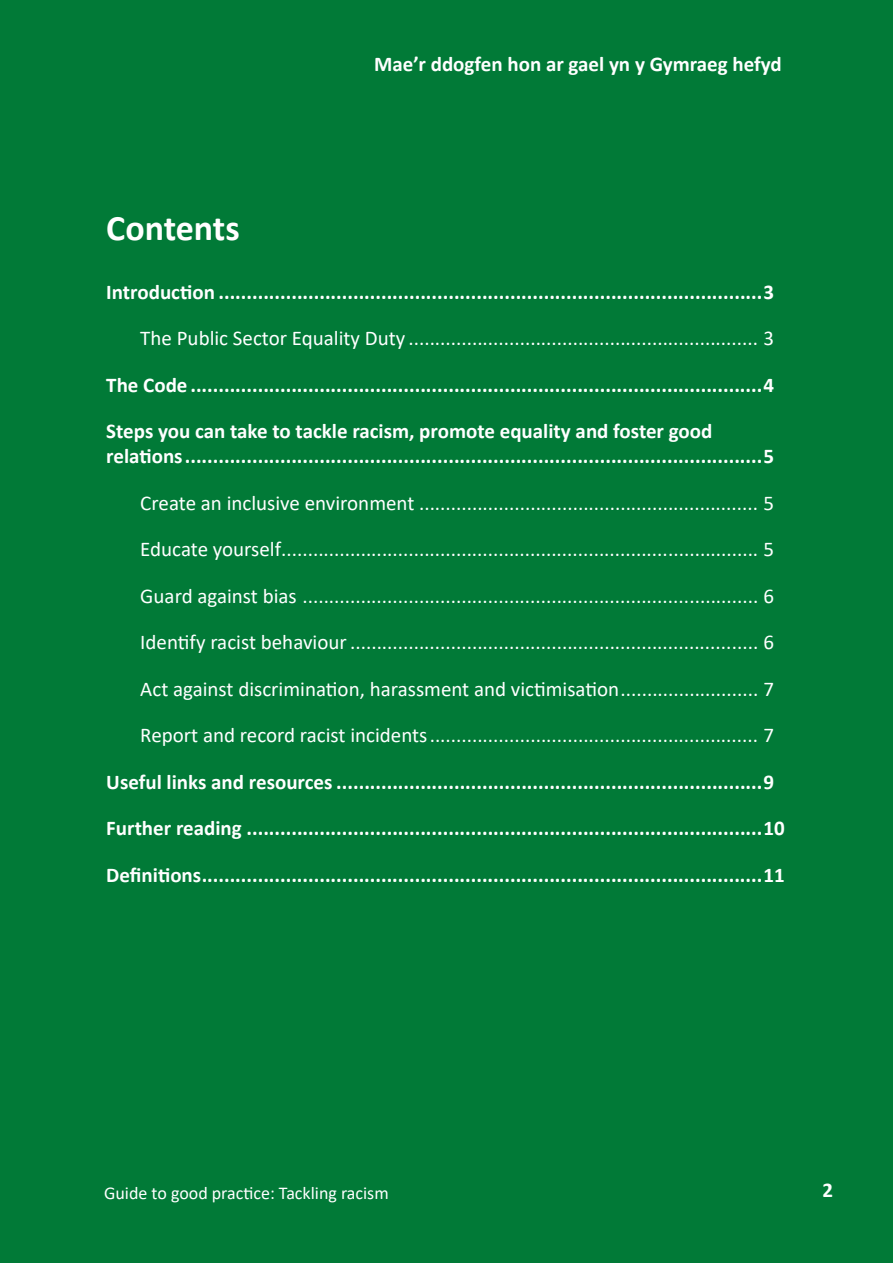
<style>
.page{position:relative;width:893px;height:1263px;background:#017a37}
.page>*{position:absolute;margin:0;border:0;box-sizing:border-box;transform-origin:0 0}
.t1{font:700 36px "Calibri";color:#fff}
.t2{font:700 21px/25.2px "Calibri";color:#fff}
.t3{font:21px "Calibri";color:#fff}
.t4{font:18px "Calibri";color:#fff}
.s1{font-weight:700;font-size:21px}
</style>
<div class="page">
<p class="t1" style="left:106px;top:202px;width:135px">Contents</p>
<p class="t2" style="left:374px;top:51px;width:409px">Mae’r ddogfen hon ar gael yn y Gymraeg hefyd</p>
<p class="t2" style="left:106px;top:279px;width:669px">Introduction .................................................................................................3</p>
<p class="t3" style="left:140px;top:324px;width:635px">The Public Sector Equality Duty .................................................................. 3</p>
<p class="t2" style="left:106px;top:372px;width:669px">The Code ......................................................................................................4</p>
<p class="t2" style="left:106px;top:418px;width:669px">Steps you can take to tackle racism, promote equality and foster good relations.......................................................................................................5</p>
<p class="t3" style="left:140px;top:488px;width:635px">Create an inclusive environment ................................................................ 5</p>
<p class="t3" style="left:140px;top:535px;width:635px">Educate yourself.......................................................................................... 5</p>
<p class="t3" style="left:140px;top:581px;width:635px">Guard against bias ...................................................................................... 6</p>
<p class="t3" style="left:140px;top:628px;width:635px">Identify racist behaviour ............................................................................. 6</p>
<p class="t3" style="left:140px;top:674px;width:635px">Act against discrimination, harassment and victimisation.......................... 7</p>
<p class="t3" style="left:140px;top:721px;width:635px">Report and record racist incidents.............................................................. 7</p>
<p class="t2" style="left:106px;top:769px;width:669px">Useful links and resources ............................................................................9</p>
<p class="t2" style="left:106px;top:815px;width:680px">Further reading ............................................................................................10</p>
<p class="t2" style="left:106px;top:862px;width:680px">Definitions....................................................................................................11</p>
<p class="t4" style="left:77px;top:1181px;width:313px"><span class="s1">2</span> Guide to good practice: Tackling racism</p>
<p class="t2" style="left:822px;top:1177px;width:12px">2</p>
</div>
